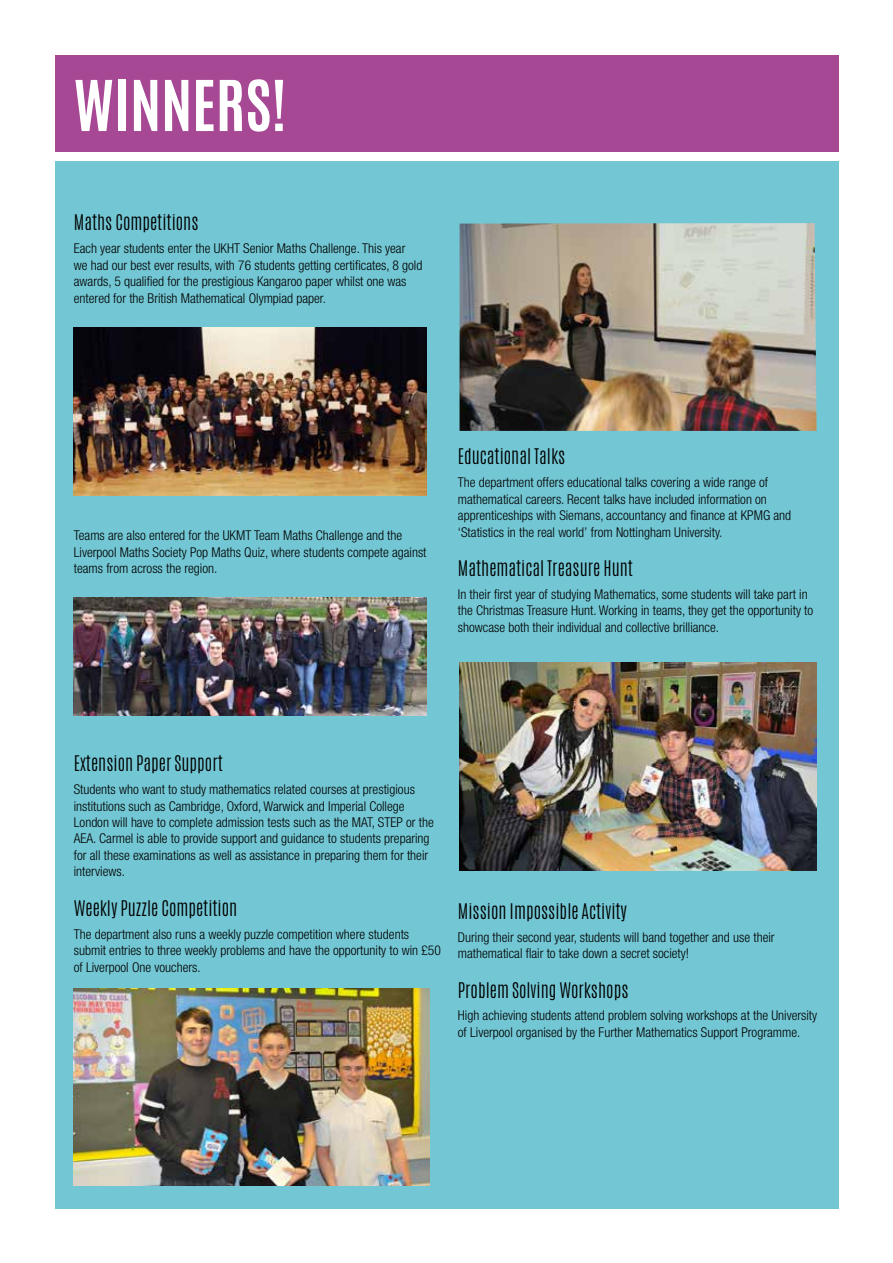
<style>
.page{position:relative;width:893px;height:1263px;background:#fff}
.page>*{position:absolute;margin:0;border:0;box-sizing:border-box;transform-origin:0 0}
.t1{font:700 59.55px "Antonio";color:#fff}
.t2{font:300 18px "Antonio";color:#000}
.t3{font:300 condensed 13.5px/16.5px "Helvetica Neue";color:#000}
</style>
<div class="page">
<div style="left:55px;top:161px;width:783px;height:1048px;background:#73c7d4"></div>
<img style="left:74px;top:327px;width:353px;height:168px">
<img style="left:74px;top:597px;width:353px;height:118px">
<img style="left:459px;top:223px;width:357px;height:208px">
<img style="left:459px;top:663px;width:357px;height:207px">
<img style="left:74px;top:988px;width:355px;height:197px">
<div style="left:55px;top:55px;width:783px;height:96px;background:#a64894"></div>
<h1 class="t1" style="left:74px;top:61px;width:214px">WINNERS!</h1>
<h2 class="t2" style="left:74px;top:210px;width:126px">Maths Competitions</h2>
<p class="t3" style="left:74px;top:240px;width:350px">Each year students enter the UKHT Senior Maths Challenge. This year we had our best ever results, with 76 students getting certificates, 8 gold awards, 5 qualified for the prestigious Kangaroo paper whilst one was entered for the British Mathematical Olympiad paper.</p>
<p class="t3" style="left:74px;top:527px;width:354px">Teams are also entered for the UKMT Team Maths Challenge and the<br>Liverpool Maths Society Pop Maths Quiz, where students compete against teams from across the region.</p>
<h2 class="t2" style="left:458px;top:444px;width:109px">Educational Talks</h2>
<p class="t3" style="left:458px;top:474px;width:335px">The department offers educational talks covering a wide range of mathematical careers. Recent talks have included information on apprenticeships with Siemans, accountancy and finance at KPMG and ‘Statistics in the real world’ from Nottingham University.</p>
<h2 class="t2" style="left:458px;top:555px;width:177px">Mathematical Treasure Hunt</h2>
<p class="t3" style="left:458px;top:586px;width:357px">In their first year of studying Mathematics, some students will take part in the Christmas Treasure Hunt. Working in teams, they get the opportunity to showcase both their individual and collective brilliance.</p>
<h2 class="t2" style="left:74px;top:750px;width:151px">Extension Paper Support</h2>
<p class="t3" style="left:74px;top:781px;width:362px">Students who want to study mathematics related courses at prestigious institutions such as Cambridge, Oxford, Warwick and Imperial College London will have to complete admission tests such as the MAT, STEP or the AEA. Carmel is able to provide support and guidance to students preparing for all these examinations as well as assistance in preparing them for their interviews.</p>
<h2 class="t2" style="left:74px;top:895px;width:165px">Weekly Puzzle Competition</h2>
<p class="t3" style="left:74px;top:926px;width:369px">The department also runs a weekly puzzle competition where students submit entries to three weekly problems and have the opportunity to win £50 of Liverpool One vouchers.</p>
<h2 class="t2" style="left:458px;top:898px;width:171px">Mission Impossible Activity</h2>
<p class="t3" style="left:458px;top:928px;width:318px">During their second year, students will band together and use their mathematical flair to take down a secret society!</p>
<h2 class="t2" style="left:458px;top:977px;width:172px">Problem Solving Workshops</h2>
<p class="t3" style="left:458px;top:1007px;width:361px">High achieving students attend problem solving workshops at the University of Liverpool organised by the Further Mathematics Support Programme.</p>
</div>
